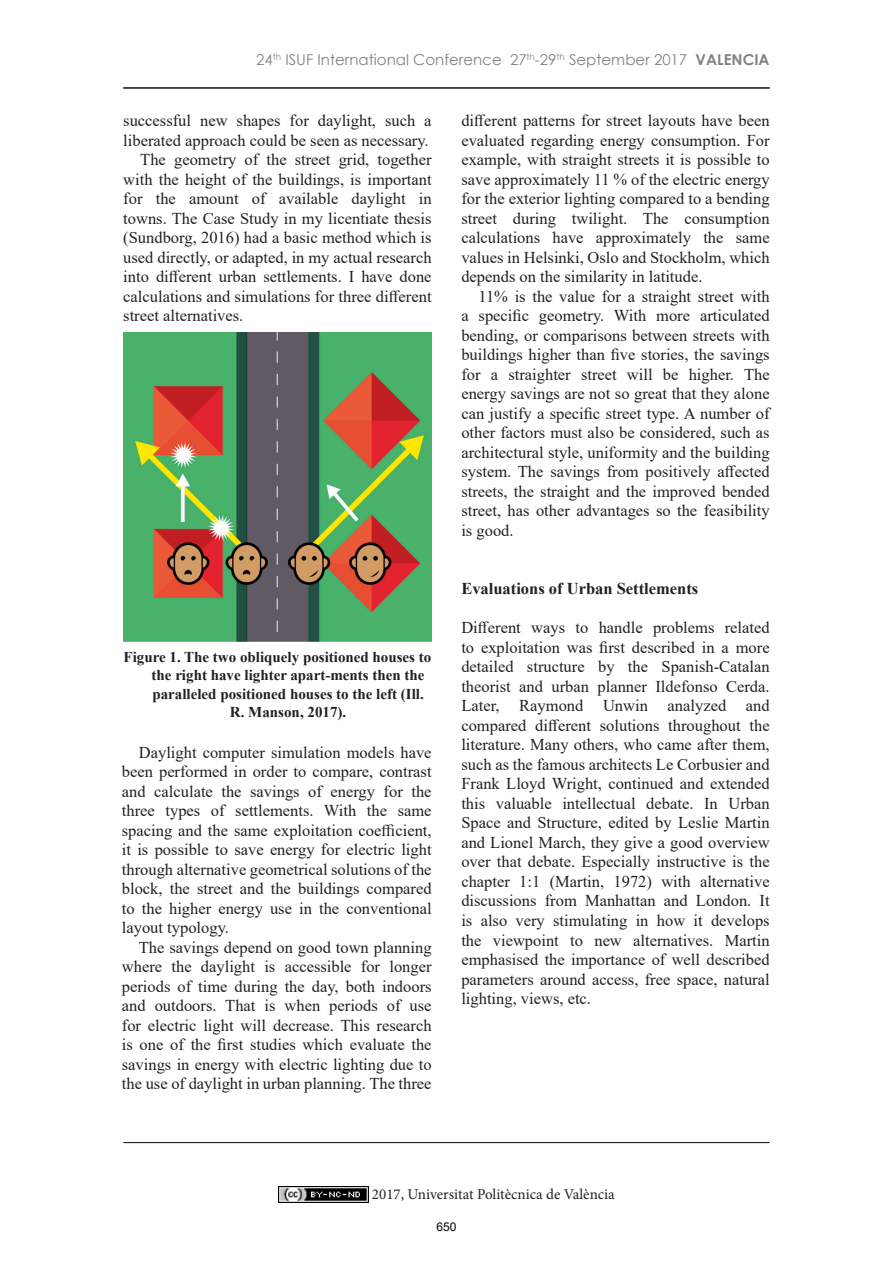
<style>
.page{position:relative;width:893px;height:1263px;background:#fff}
.page>*{position:absolute;margin:0;border:0;box-sizing:border-box;transform-origin:0 0}
.t1{font:16.5px/19.5px "Times New Roman";color:#231f20;text-align:justify}
.t2{font:700 16.5px "Times New Roman";color:#231f20}
.t3{font:700 15px "Times New Roman";color:#231f20}
.t4{font:15px "Century Gothic";color:#808285}
.t5{font:15px "Minion Pro";color:#231f20}
.t6{font:12px "Arial";color:#000}
.s1{font-weight:700}
</style>
<div class="page">
<hr style="left:123px;top:1142px;width:647px;height:1px;background:#231f20">
<hr style="left:123px;top:87px;width:647px;height:1px;background:#231f20">
<img style="left:278px;top:1186px;width:90px;height:17px">
<img style="left:123px;top:333px;width:309px;height:308px">
<p class="t4" style="left:256px;top:49px;width:515px">24<sup>th</sup> ISUF International Conference 27<sup>th</sup>-29<sup>th</sup> September 2017 <span class="s1">VALENCIA</span></p>
<p class="t1" style="left:123px;top:110px;width:310px">successful new shapes for daylight, such a</p>
<p class="t1" style="left:123px;top:130px;width:307px">liberated approach could be seen as necessary.</p>
<p class="t1" style="left:140px;top:149px;width:293px">The geometry of the street grid, together</p>
<p class="t1" style="left:123px;top:169px;width:310px">with the height of the buildings, is important</p>
<p class="t1" style="left:123px;top:188px;width:310px">for the amount of available daylight in</p>
<p class="t1" style="left:123px;top:208px;width:310px">towns. The Case Study in my licentiate thesis</p>
<p class="t1" style="left:123px;top:227px;width:310px">(Sundborg, 2016) had a basic method which is</p>
<p class="t1" style="left:123px;top:247px;width:310px">used directly, or adapted, in my actual research</p>
<p class="t1" style="left:123px;top:266px;width:310px">into different urban settlements. I have done</p>
<p class="t1" style="left:123px;top:286px;width:310px">calculations and simulations for three different</p>
<p class="t1" style="left:123px;top:305px;width:122px">street alternatives.</p>
<p class="t3" style="left:124px;top:647px;width:309px">Figure 1. The two obliquely positioned houses to</p>
<p class="t3" style="left:152px;top:665px;width:275px">the right have lighter apart-ments then the</p>
<p class="t3" style="left:152px;top:683px;width:273px">paralleled positioned houses to the left (Ill.</p>
<p class="t3" style="left:230px;top:701px;width:118px">R. Manson, 2017).</p>
<p class="t1" style="left:122px;top:742px;width:311px;text-indent:17px">Daylight computer simulation models have been performed in order to compare, contrast and calculate the savings of energy for the three types of settlements. With the same spacing and the same exploitation coefficient, it is possible to save energy for electric light through alternative geometrical solutions of the block, the street and the buildings compared to the higher energy use in the conventional layout typology.</p>
<p class="t1" style="left:122px;top:937px;width:311px;text-indent:17px">The savings depend on good town planning where the daylight is accessible for longer periods of time during the day, both indoors and outdoors. That is when periods of use for electric light will decrease. This research is one of the first studies which evaluate the savings in energy with electric lighting due to the use of daylight in urban planning. The three</p>
<p class="t1" style="left:461px;top:110px;width:310px">different patterns for street layouts have been evaluated regarding energy consumption. For example, with straight streets it is possible to save approximately 11 % of the electric energy for the exterior lighting compared to a bending street during twilight. The consumption calculations have approximately the same values in Helsinki, Oslo and Stockholm, which depends on the similarity in latitude.</p>
<p class="t1" style="left:461px;top:286px;width:310px;text-indent:17px">11% is the value for a straight street with a specific geometry. With more articulated bending, or comparisons between streets with buildings higher than five stories, the savings for a straighter street will be higher. The energy savings are not so great that they alone can justify a specific street type. A number of other factors must also be considered, such as architectural style, uniformity and the building system. The savings from positively affected streets, the straight and the improved bended street, has other advantages so the feasibility is good.</p>
<p class="t2" style="left:461px;top:577px;width:238px">Evaluations of Urban Settlements</p>
<p class="t1" style="left:461px;top:618px;width:310px">Different ways to handle problems related to exploitation was first described in a more detailed structure by the Spanish-Catalan theorist and urban planner Ildefonso Cerda.<br>Later, Raymond Unwin analyzed and compared different solutions throughout the literature. Many others, who came after them, such as the famous architects Le Corbusier and Frank Lloyd Wright, continued and extended this valuable intellectual debate. In Urban Space and Structure, edited by Leslie Martin and Lionel March, they give a good overview over that debate. Especially instructive is the chapter 1:1 (Martin, 1972) with alternative discussions from Manhattan and London. It is also very stimulating in how it develops the viewpoint to new alternatives. Martin emphasised the importance of well described parameters around access, free space, natural lighting, views, etc.</p>
<p class="t5" style="left:372px;top:1184px;width:244px">2017, Universitat Politècnica de València</p>
<p class="t6" style="left:436px;top:1219px;width:22px">650</p>
</div>
